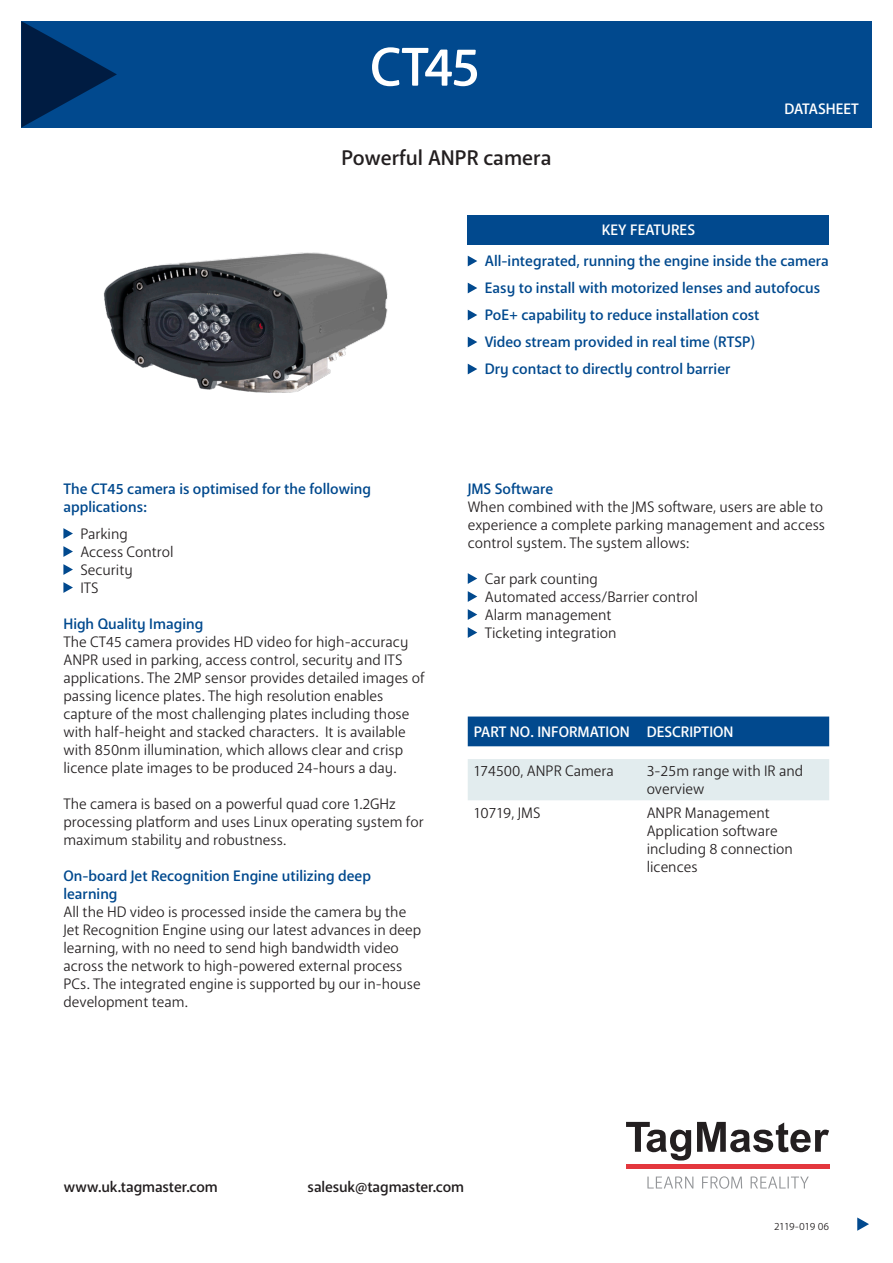
<style>
.page{position:relative;width:893px;height:1263px;background:#fff}
.page>*{position:absolute;margin:0;border:0;box-sizing:border-box;transform-origin:0 0}
.Rubrik{font:500 54px "Anago";color:#fff}
.Ingress{font:500 21px "Anago";color:#231f20}
.Brödtext{font:15px/18px "Anago";color:#231f20}
.Mellanrubrik{font:15px/18px "Anago";color:#231f20}
.Punktlista{font:500 15px "Anago";color:#01498e}
.Mellanrubrik-2{font:500 15px "Anago";color:#01498e}
.Rubrik_i_blå_platta{font:500 15px "Anago";color:#fff}
.Brödtext-2{font:500 15px/18px "Anago";color:#01498e}
.t1{font:500 15px "Anago";letter-spacing:-.01em;color:#231f20}
.Brödtext-3{font:10.5px "Anago";color:#231f20}
.s1{font-weight:500;color:#01498e}
</style>
<div class="page">
<svg style="left:857px;top:1217px;width:12px;height:14px"></svg>
<div style="left:468px;top:215px;width:361px;height:29px;background:#01498e"></div>
<div style="left:21px;top:21px;width:851px;height:107px;background:#01498e"></div>
<svg style="left:21px;top:21px;width:96px;height:107px"></svg>
<svg style="left:647px;top:1176px;width:46px;height:12px"></svg>
<svg style="left:702px;top:1176px;width:40px;height:13px"></svg>
<svg style="left:751px;top:1176px;width:58px;height:12px"></svg>
<div style="left:626px;top:1164px;width:203px;height:5px;background:#e3373d"></div>
<svg style="left:626px;top:1122px;width:65px;height:38px"></svg>
<svg style="left:697px;top:1122px;width:132px;height:30px"></svg>
<svg style="left:63px;top:528px;width:10px;height:11px"></svg>
<svg style="left:63px;top:546px;width:10px;height:11px"></svg>
<svg style="left:63px;top:564px;width:10px;height:11px"></svg>
<svg style="left:63px;top:582px;width:10px;height:11px"></svg>
<svg style="left:468px;top:573px;width:9px;height:11px"></svg>
<svg style="left:468px;top:591px;width:9px;height:11px"></svg>
<svg style="left:468px;top:609px;width:9px;height:11px"></svg>
<svg style="left:468px;top:627px;width:9px;height:11px"></svg>
<svg style="left:468px;top:256px;width:9px;height:10px"></svg>
<svg style="left:468px;top:283px;width:9px;height:10px"></svg>
<svg style="left:468px;top:310px;width:9px;height:10px"></svg>
<svg style="left:468px;top:337px;width:9px;height:10px"></svg>
<svg style="left:468px;top:364px;width:9px;height:10px"></svg>
<div style="left:468px;top:716px;width:361px;height:30px;background:#01498e"></div>
<div style="left:468px;top:759px;width:361px;height:41px;background:#e2ecee"></div>
<img style="left:103px;top:252px;width:285px;height:141px">
<p class="Rubrik" style="left:370px;top:33px;width:112px">CT45</p>
<p class="Ingress" style="left:341px;top:145px;width:211px">Powerful ANPR camera</p>
<p class="Rubrik_i_blå_platta" style="left:602px;top:221px;width:95px">KEY FEATURES</p>
<p class="Rubrik_i_blå_platta" style="left:784px;top:99px;width:76px">DATASHEET</p>
<p class="Mellanrubrik-2" style="left:63px;top:479px;width:309px">The CT45 camera is optimised for the following</p>
<p class="Mellanrubrik-2" style="left:63px;top:497px;width:85px">applications:</p>
<p class="Mellanrubrik" style="left:80px;top:525px;width:49px">Parking</p>
<p class="Brödtext" style="left:80px;top:543px;width:95px">Access Control</p>
<p class="Brödtext" style="left:80px;top:561px;width:54px">Security<br>ITS</p>
<p class="Mellanrubrik" style="left:63px;top:615px;width:363px"><span class="s1">High Quality Imaging<br></span>The CT45 camera provides HD video for high-accuracy ANPR used in parking, access control, security and ITS applications. The 2MP sensor provides detailed images of passing licence plates. The high resolution enables capture of the most challenging plates including those with half-height and stacked characters. It is available with 850nm illumination, which allows clear and crisp licence plate images to be produced 24-hours a day.</p>
<p class="Brödtext" style="left:63px;top:795px;width:362px">The camera is based on a powerful quad core 1.2GHz processing platform and uses Linux operating system for maximum stability and robustness.</p>
<p class="Brödtext-2" style="left:63px;top:867px;width:309px">On-board Jet Recognition Engine utilizing deep learning</p>
<p class="Brödtext" style="left:63px;top:903px;width:359px">All the HD video is processed inside the camera by the Jet Recognition Engine using our latest advances in deep learning, with no need to send high bandwidth video across the network to high-powered external process PCs. The integrated engine is supported by our in-house development team.</p>
<p class="Punktlista" style="left:485px;top:252px;width:346px">All-integrated, running the engine inside the camera</p>
<p class="Punktlista" style="left:485px;top:279px;width:337px">Easy to install with motorized lenses and autofocus</p>
<p class="Punktlista" style="left:485px;top:306px;width:276px">PoE+ capability to reduce installation cost</p>
<p class="Punktlista" style="left:485px;top:333px;width:272px">Video stream provided in real time (RTSP)</p>
<p class="Punktlista" style="left:485px;top:360px;width:247px">Dry contact to directly control barrier</p>
<p class="Mellanrubrik-2" style="left:468px;top:479px;width:87px">JMS Software</p>
<p class="Mellanrubrik" style="left:468px;top:498px;width:359px">When combined with the JMS software, users are able to experience a complete parking management and access control system. The system allows:</p>
<p class="Brödtext" style="left:485px;top:570px;width:115px">Car park counting</p>
<p class="Brödtext" style="left:485px;top:588px;width:215px">Automated access/Barrier control</p>
<p class="Brödtext" style="left:485px;top:606px;width:128px">Alarm management</p>
<p class="Brödtext" style="left:485px;top:624px;width:133px">Ticketing integration</p>
<p class="Rubrik_i_blå_platta" style="left:474px;top:722px;width:157px">PART NO. INFORMATION</p>
<p class="Rubrik_i_blå_platta" style="left:647px;top:722px;width:88px">DESCRIPTION</p>
<p class="Brödtext" style="left:474px;top:762px;width:142px">174500, ANPR Camera</p>
<p class="Brödtext" style="left:647px;top:762px;width:158px">3-25m range with IR and overview</p>
<p class="Brödtext" style="left:474px;top:803px;width:68px">10719, JMS</p>
<p class="Brödtext" style="left:647px;top:803px;width:148px">ANPR Management<br>Application software including 8 connection licences</p>
<p class="t1" style="left:64px;top:1177px;width:155px">www.uk.tagmaster.com</p>
<p class="t1" style="left:308px;top:1177px;width:158px">salesuk@tagmaster.com</p>
<p class="Brödtext-3" style="left:774px;top:1220px;width:57px">2119-019 06</p>
</div>
